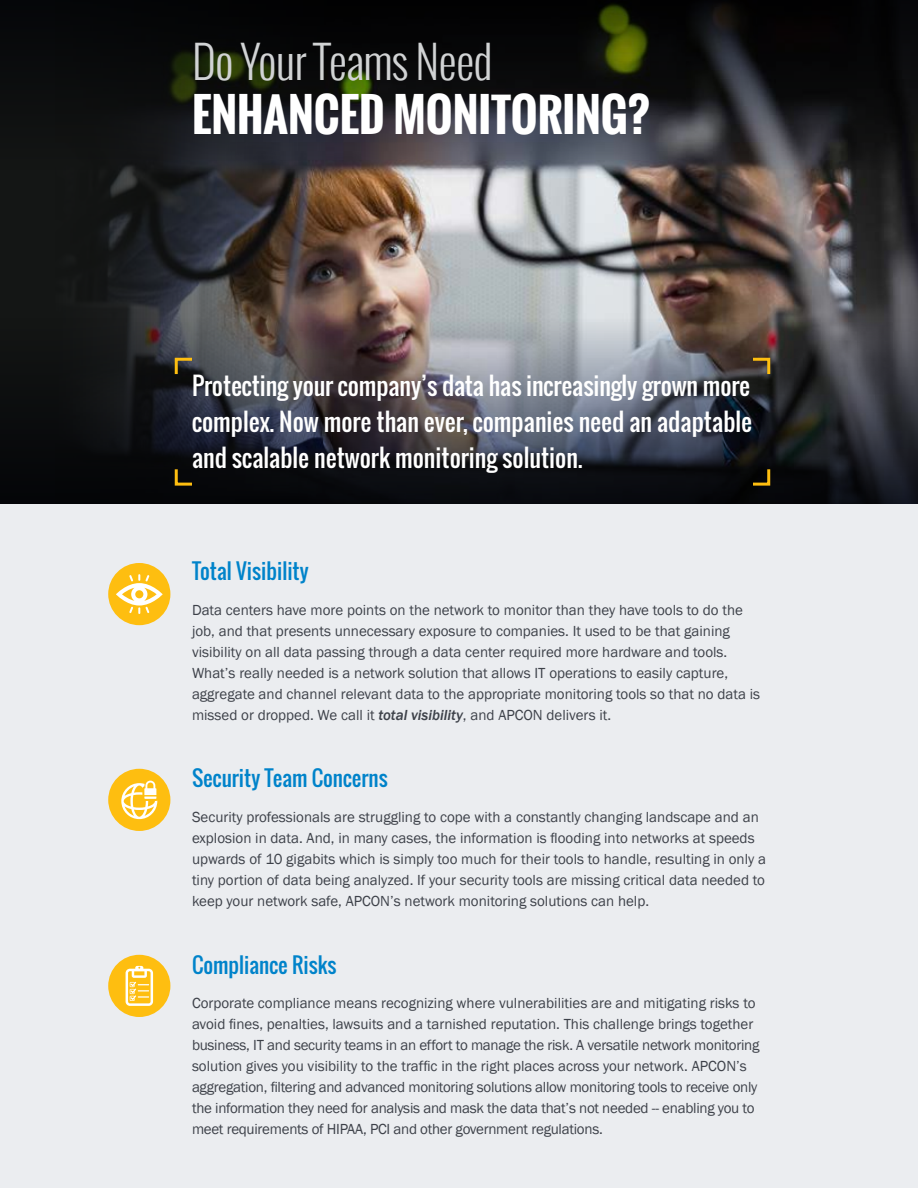
<style>
.page{position:relative;width:918px;height:1188px;background:#ebedf0}
.page>*{position:absolute;margin:0;border:0;box-sizing:border-box;transform-origin:0 0}
.t1{font:700 45px "Oswald";color:#fff}
.t2{font:300 45px "Oswald";letter-spacing:-.02em;color:#d1d3d4}
.t3{font:24px/36px "Oswald";color:#fff;text-align:justify}
.t4{font:21px "Oswald";color:#0083ca}
.t5{font:15px/21px "Franklin Gothic";color:#3d4149}
.t6{font:15px/21px "Franklin Gothic";letter-spacing:-.02em;color:#3d4149}
.s1{font-weight:500;font-style:italic}
</style>
<div class="page">
<img style="left:56px;top:170px;width:862px;height:148px">
<svg style="left:0;top:0;width:918px;height:170px;background:#191b1b"></svg>
<svg style="left:0;top:318px;width:918px;height:186px;background:#323134"></svg>
<hr style="left:917px;top:360px;width:1px;height:144px;background:#00143f">
<div style="left:108px;top:563px;width:62px;height:62px;background:#febe10;border-radius:50%"></div>
<svg style="left:116px;top:574px;width:47px;height:40px"></svg>
<div style="left:108px;top:769px;width:62px;height:62px;background:#febe10;border-radius:50%"></div>
<svg style="left:121px;top:781px;width:36px;height:38px"></svg>
<div style="left:108px;top:955px;width:62px;height:62px;background:#febe10;border-radius:50%"></div>
<svg style="left:126px;top:966px;width:27px;height:40px"></svg>
<svg style="left:173px;top:356px;width:599px;height:131px;background:#3f4149"></svg>
<h1 class="t2" style="left:192px;top:28px;width:302px">Do Your Teams Need</h1>
<h1 class="t1" style="left:192px;top:81px;width:459px">ENHANCED MONITORING?</h1>
<h2 class="t3" style="left:192px;top:368px;width:562px">Protecting your company’s data has increasingly grown more complex. Now more than ever, companies need an adaptable and scalable network monitoring solution.</h2>
<h3 class="t4" style="left:192px;top:555px;width:118px">Total Visibility</h3>
<p class="t5" style="left:192px;top:599px;width:570px">Data centers have more points on the network to monitor than they have tools to do the job, and that presents unnecessary exposure to companies. It used to be that gaining visibility on all data passing through a data center required more hardware and tools.<br>What’s really needed is a network solution that allows IT operations to easily capture, aggregate and channel relevant data to the appropriate monitoring tools so that no data is missed or dropped. We call it <span class="s1">total visibility</span>, and APCON delivers it.</p>
<h3 class="t4" style="left:192px;top:762px;width:197px">Security Team Concerns</h3>
<p class="t5" style="left:192px;top:806px;width:576px">Security professionals are struggling to cope with a constantly changing landscape and an explosion in data. And, in many cases, the information is flooding into networks at speeds upwards of 10 gigabits which is simply too much for their tools to handle, resulting in only a tiny portion of data being analyzed. If your security tools are missing critical data needed to keep your network safe, APCON’s network monitoring solutions can help.</p>
<h3 class="t4" style="left:192px;top:949px;width:146px">Compliance Risks</h3>
<p class="t6" style="left:192px;top:993px;width:569px">Corporate compliance means recognizing where vulnerabilities are and mitigating risks to avoid fines, penalties, lawsuits and a tarnished reputation. This challenge brings together business, IT and security teams in an effort to manage the risk. A versatile network monitoring solution gives you visibility to the traffic in the right places across your network. APCON’s aggregation, filtering and advanced monitoring solutions allow monitoring tools to receive only the information they need for analysis and mask the data that’s not needed -- enabling you to meet requirements of HIPAA, PCI and other government regulations.</p>
</div>
